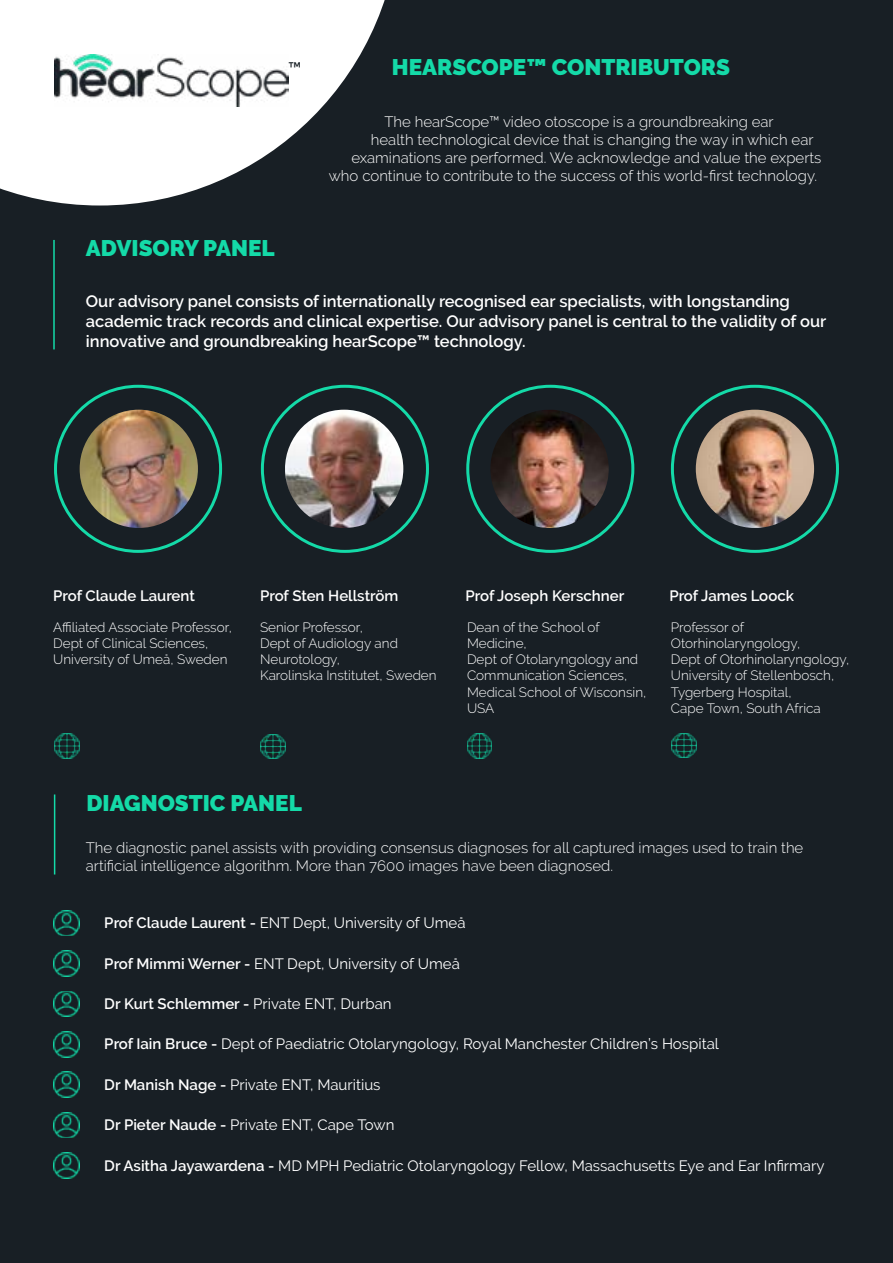
<style>
.page{position:relative;width:893px;height:1263px;background:#181f25}
.page>*{position:absolute;margin:0;border:0;box-sizing:border-box;transform-origin:0 0}
.t1{font:900 22.5px "Raleway";color:#14daa8}
.t2{font:500 18px "Raleway";color:#181f25}
.t3{font:600 16.5px/19.8px "Raleway";color:#fff}
.t4{font:300 15px/18px "Raleway";color:#fff}
.t5{font:15px "Raleway";color:#fff}
.t6{font:600 15px "Raleway";color:#fff}
.t7{font:300 13.5px/16.2px "Raleway";color:#fff}
.s1{font-weight:600}
</style>
<div class="page">
<svg style="left:0;top:0;width:385px;height:205px;fill:#fff"></svg>
<img style="left:54px;top:54px;width:235px;height:52px">
<img style="left:53px;top:910px;width:26px;height:26px">
<img style="left:53px;top:951px;width:26px;height:25px">
<img style="left:53px;top:991px;width:26px;height:26px">
<img style="left:53px;top:1031px;width:26px;height:26px">
<img style="left:53px;top:1072px;width:26px;height:25px">
<img style="left:53px;top:1112px;width:26px;height:26px">
<img style="left:53px;top:1153px;width:26px;height:25px">
<hr style="left:53px;top:240px;width:2px;height:109px;background:#14daa8">
<img style="left:80px;top:410px;width:118px;height:118px;border-radius:59px">
<img style="left:285px;top:410px;width:118px;height:118px;border-radius:59px">
<img style="left:490px;top:410px;width:119px;height:118px;border-radius:58px">
<img style="left:696px;top:410px;width:118px;height:118px;border-radius:59px">
<img style="left:55px;top:734px;width:24px;height:24px">
<img style="left:261px;top:734px;width:24px;height:24px">
<img style="left:467px;top:734px;width:24px;height:24px">
<img style="left:672px;top:733px;width:24px;height:25px">
<hr style="left:54px;top:794px;width:1px;height:80px;background:#14daa8">
<p class="t2" style="left:288px;top:59px;width:15px">™</p>
<h1 class="t1" style="left:86px;top:235px;width:190px">ADVISORY PANEL</h1>
<h1 class="t1" style="left:392px;top:54px;width:340px">HEARSCOPE™ CONTRIBUTORS</h1>
<p class="t4" style="left:384px;top:112px;width:391px">The hearScope™ video otoscope is a groundbreaking ear</p>
<p class="t4" style="left:371px;top:130px;width:444px">health technological device that is changing the way in which ear</p>
<p class="t4" style="left:351px;top:148px;width:472px">examinations are performed. We acknowledge and value the experts</p>
<p class="t4" style="left:329px;top:166px;width:490px">who continue to contribute to the success of this world-first technology.</p>
<p class="t3" style="left:86px;top:291px;width:742px">Our advisory panel consists of internationally recognised ear specialists, with longstanding academic track records and clinical expertise. Our advisory panel is central to the validity of our innovative and groundbreaking hearScope™ technology.</p>
<p class="t6" style="left:260px;top:587px;width:140px">Prof Sten Hellström</p>
<p class="t6" style="left:465px;top:587px;width:160px">Prof Joseph Kerschner</p>
<p class="t6" style="left:669px;top:587px;width:126px">Prof James Loock</p>
<p class="t6" style="left:53px;top:587px;width:143px">Prof Claude Laurent</p>
<p class="t7" style="left:53px;top:619px;width:180px">Affiliated Associate Professor,<br>Dept of Clinical Sciences,<br>University of Umeå, Sweden</p>
<p class="t7" style="left:260px;top:619px;width:178px">Senior Professor,<br>Dept of Audiology and<br>Neurotology,<br>Karolinska Institutet, Sweden</p>
<p class="t7" style="left:467px;top:619px;width:181px">Dean of the School of<br>Medicine,<br>Dept of Otolaryngology and<br>Communication Sciences,<br>Medical School of Wisconsin,<br>USA</p>
<p class="t7" style="left:671px;top:619px;width:180px">Professor of<br>Otorhinolaryngology,<br>Dept of Otorhinolaryngology,<br>University of Stellenbosch,<br>Tygerberg Hospital,<br>Cape Town, South Africa</p>
<h1 class="t1" style="left:87px;top:790px;width:217px">DIAGNOSTIC PANEL</h1>
<p class="t4" style="left:86px;top:838px;width:719px">The diagnostic panel assists with providing consensus diagnoses for all captured images used to train the artificial intelligence algorithm. More than 7600 images have been diagnosed.</p>
<p class="t5" style="left:104px;top:914px;width:363px"><span class="s1">Prof Claude Laurent -</span> ENT Dept, University of Umeå</p>
<p class="t5" style="left:104px;top:954px;width:357px"><span class="s1">Prof Mimmi Werner -</span> ENT Dept, University of Umeå</p>
<p class="t5" style="left:104px;top:995px;width:289px"><span class="s1">Dr Kurt Schlemmer -</span> Private ENT, Durban</p>
<p class="t5" style="left:104px;top:1035px;width:616px"><span class="s1">Prof Iain Bruce -</span> Dept of Paediatric Otolaryngology, Royal Manchester Children’s Hospital</p>
<p class="t5" style="left:104px;top:1076px;width:278px"><span class="s1">Dr Manish Nage -</span> Private ENT, Mauritius</p>
<p class="t5" style="left:104px;top:1116px;width:292px"><span class="s1">Dr Pieter Naude -</span> Private ENT, Cape Town</p>
<p class="t5" style="left:104px;top:1157px;width:722px"><span class="s1">Dr Asitha Jayawardena -</span> MD MPH Pediatric Otolaryngology Fellow, Massachusetts Eye and Ear Infirmary</p>
</div>
